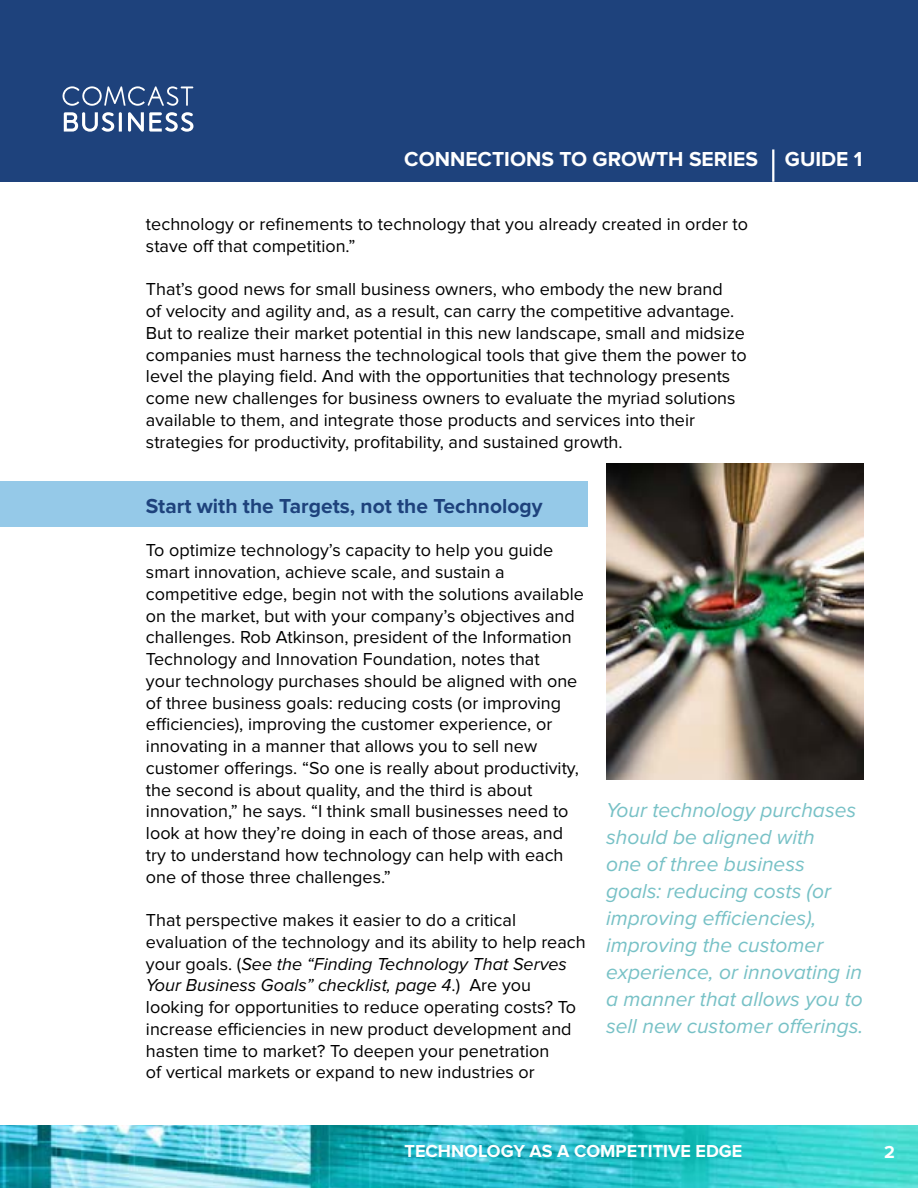
<style>
.page{position:relative;width:918px;height:1188px;background:#fff}
.page>*{position:absolute;margin:0;border:0;box-sizing:border-box;transform-origin:0 0}
.t1{font:italic 21px/27px "Proxima Nova";color:#77c1c6}
.t2{font:700 21px "Proxima Nova";color:#1e427c}
.t3{font:700 21px "Proxima Nova";color:#fff}
.t4{font:18px/21.8px "Proxima Nova";color:#000}
.t5{font:700 18px "Proxima Nova";color:#fff}
.s1{font-style:italic}
</style>
<div class="page">
<div style="left:0;top:0;width:918px;height:182px;background:#1e427c"></div>
<hr style="left:772px;top:149px;width:2px;height:33px;background:#fff">
<img style="left:0;top:1125px;width:918px;height:63px">
<svg style="left:63px;top:86px;width:130px;height:20px"></svg>
<svg style="left:64px;top:112px;width:58px;height:20px"></svg>
<svg style="left:128px;top:112px;width:65px;height:20px"></svg>
<div style="left:0;top:482px;width:588px;height:45px;background:#95c9e8"></div>
<img style="left:606px;top:463px;width:258px;height:317px">
<p class="t3" style="left:404px;top:147px;width:355px">CONNECTIONS TO GROWTH SERIES</p>
<p class="t3" style="left:785px;top:147px;width:79px">GUIDE 1</p>
<p class="t4" style="left:146px;top:214px;width:604px">technology or refinements to technology that you already created in order to stave off that competition.”</p>
<p class="t4" style="left:146px;top:279px;width:602px">That’s good news for small business owners, who embody the new brand<br>of velocity and agility and, as a result, can carry the competitive advantage.<br>But to realize their market potential in this new landscape, small and midsize companies must harness the technological tools that give them the power to level the playing field. And with the opportunities that technology presents come new challenges for business owners to evaluate the myriad solutions available to them, and integrate those products and services into their strategies for productivity, profitability, and sustained growth.</p>
<p class="t2" style="left:146px;top:494px;width:398px">Start with the Targets, not the Technology</p>
<p class="t4" style="left:146px;top:540px;width:439px">To optimize technology’s capacity to help you guide smart innovation, achieve scale, and sustain a competitive edge, begin not with the solutions available on the market, but with your company’s objectives and challenges. Rob Atkinson, president of the Information Technology and Innovation Foundation, notes that<br>your technology purchases should be aligned with one of three business goals: reducing costs (or improving efficiencies), improving the customer experience, or innovating in a manner that allows you to sell new customer offerings. “So one is really about productivity, the second is about quality, and the third is about innovation,” he says. “I think small businesses need to look at how they’re doing in each of those areas, and try to understand how technology can help with each one of those three challenges.”</p>
<p class="t4" style="left:146px;top:910px;width:441px">That perspective makes it easier to do a critical evaluation of the technology and its ability to help reach your goals. (<span class="s1">See the “Finding Technology That Serves Your Business Goals” checklist, page 4</span>.) Are you looking for opportunities to reduce operating costs? To increase efficiencies in new product development and hasten time to market? To deepen your penetration<br>of vertical markets or expand to new industries or</p>
<p class="t1" style="left:606px;top:797px;width:259px">Your technology purchases should be aligned with<br>one of three business goals: reducing costs (or improving efficiencies), improving the customer experience, or innovating in a manner that allows you to sell new customer offerings.</p>
<p class="t5" style="left:405px;top:1141px;width:339px">TECHNOLOGY AS A COMPETITIVE EDGE</p>
<p class="t5" style="left:884px;top:1141px;width:12px">2</p>
</div>
